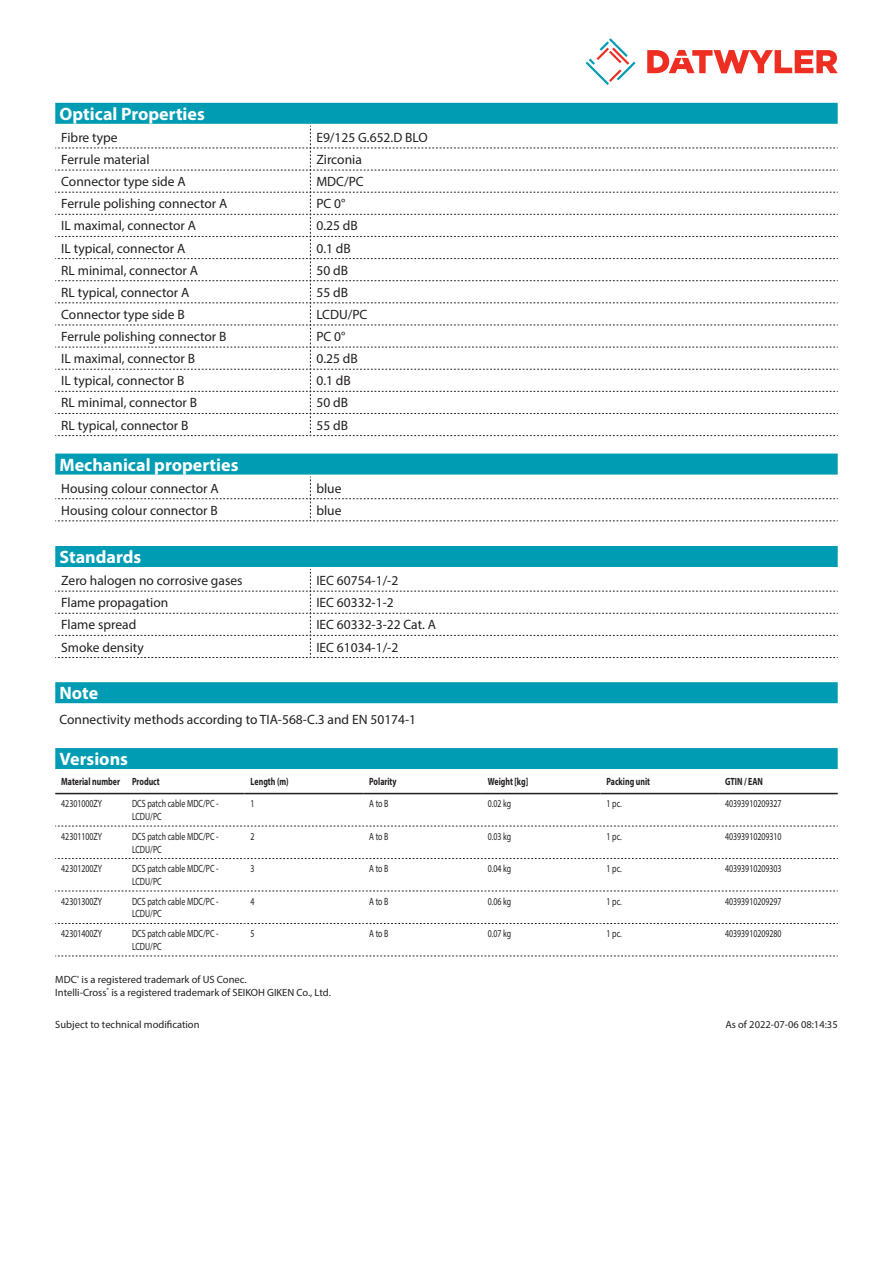
<style>
.page{position:relative;width:893px;height:1263px;background:#fff}
.page>*{position:absolute;margin:0;border:0;box-sizing:border-box;transform-origin:0 0}
.Standard_Head_Proper{font:700 18px "Myriad Pro";color:#fff}
.myriad_light_propert{font:13.5px "Myriad Pro";color:#231f20}
.Standard_text{font:13.5px "Myriad Pro";color:#231f20}
.myriadlight{font:10.5px/12.6px "Myriad Pro";color:#231f20;scale:.75 1}
.imagetext{font:10.5px "Myriad Pro";color:#231f20}
.myriadbold{font:700 10.5px "Myriad Pro";color:#231f20;scale:.75 1}
.Footnote{font:10.5px "Myriad Pro";color:#231f20}
</style>
<div class="page">
<svg style="left:586px;top:38px;width:49px;height:47px"></svg>
<svg style="left:647px;top:50px;width:191px;height:23px"></svg>
<div style="left:55px;top:546px;width:783px;height:21px;background:#009cb3"></div>
<svg style="left:55px;top:569px;width:783px;height:89px"></svg>
<div style="left:55px;top:682px;width:783px;height:21px;background:#009cb3"></div>
<div style="left:55px;top:748px;width:783px;height:21px;background:#009cb3"></div>
<hr style="left:55px;top:793px;width:71px;height:1px;background:#231f20">
<hr style="left:126px;top:793px;width:119px;height:1px;background:#231f20">
<hr style="left:245px;top:793px;width:118px;height:1px;background:#231f20">
<hr style="left:363px;top:793px;width:119px;height:1px;background:#231f20">
<hr style="left:482px;top:793px;width:118px;height:1px;background:#231f20">
<hr style="left:600px;top:793px;width:119px;height:1px;background:#231f20">
<hr style="left:719px;top:793px;width:119px;height:1px;background:#231f20">
<svg style="left:55px;top:826px;width:783px;height:1px"></svg>
<svg style="left:55px;top:858px;width:783px;height:1px"></svg>
<svg style="left:55px;top:891px;width:783px;height:1px"></svg>
<svg style="left:55px;top:923px;width:783px;height:1px"></svg>
<svg style="left:55px;top:956px;width:783px;height:1px"></svg>
<div style="left:55px;top:103px;width:783px;height:21px;background:#009cb3"></div>
<svg style="left:55px;top:126px;width:783px;height:310px"></svg>
<div style="left:55px;top:454px;width:783px;height:21px;background:#009cb3"></div>
<svg style="left:55px;top:477px;width:783px;height:45px"></svg>
<p class="Standard_Head_Proper" style="left:60px;top:102px;width:147px">Optical Properties</p>
<p class="myriad_light_propert" style="left:61px;top:129px;width:58px">Fibre type</p>
<p class="myriad_light_propert" style="left:316px;top:129px;width:113px">E9/125 G.652.D BLO</p>
<p class="myriad_light_propert" style="left:61px;top:151px;width:90px">Ferrule material</p>
<p class="myriad_light_propert" style="left:316px;top:151px;width:47px">Zirconia</p>
<p class="myriad_light_propert" style="left:61px;top:173px;width:126px">Connector type side A</p>
<p class="myriad_light_propert" style="left:316px;top:173px;width:49px">MDC/PC</p>
<p class="myriad_light_propert" style="left:61px;top:195px;width:168px">Ferrule polishing connector A</p>
<p class="myriad_light_propert" style="left:316px;top:195px;width:31px">PC 0°</p>
<p class="myriad_light_propert" style="left:61px;top:218px;width:136px">IL maximal, connector A</p>
<p class="myriad_light_propert" style="left:316px;top:218px;width:43px">0.25 dB</p>
<p class="myriad_light_propert" style="left:61px;top:240px;width:126px">IL typical, connector A</p>
<p class="myriad_light_propert" style="left:316px;top:240px;width:36px">0.1 dB</p>
<p class="myriad_light_propert" style="left:61px;top:262px;width:138px">RL minimal, connector A</p>
<p class="myriad_light_propert" style="left:316px;top:262px;width:33px">50 dB</p>
<p class="myriad_light_propert" style="left:61px;top:284px;width:130px">RL typical, connector A</p>
<p class="myriad_light_propert" style="left:316px;top:284px;width:33px">55 dB</p>
<p class="myriad_light_propert" style="left:61px;top:306px;width:125px">Connector type side B</p>
<p class="myriad_light_propert" style="left:316px;top:306px;width:53px">LCDU/PC</p>
<p class="myriad_light_propert" style="left:61px;top:328px;width:167px">Ferrule polishing connector B</p>
<p class="myriad_light_propert" style="left:316px;top:328px;width:31px">PC 0°</p>
<p class="myriad_light_propert" style="left:61px;top:350px;width:135px">IL maximal, connector B</p>
<p class="myriad_light_propert" style="left:316px;top:350px;width:43px">0.25 dB</p>
<p class="myriad_light_propert" style="left:61px;top:372px;width:125px">IL typical, connector B</p>
<p class="myriad_light_propert" style="left:316px;top:372px;width:36px">0.1 dB</p>
<p class="myriad_light_propert" style="left:61px;top:395px;width:137px">RL minimal, connector B</p>
<p class="myriad_light_propert" style="left:316px;top:395px;width:33px">50 dB</p>
<p class="myriad_light_propert" style="left:61px;top:417px;width:129px">RL typical, connector B</p>
<p class="myriad_light_propert" style="left:316px;top:417px;width:33px">55 dB</p>
<p class="Standard_Head_Proper" style="left:60px;top:453px;width:180px">Mechanical properties</p>
<p class="myriad_light_propert" style="left:61px;top:480px;width:159px">Housing colour connector A</p>
<p class="myriad_light_propert" style="left:316px;top:480px;width:27px">blue</p>
<p class="myriad_light_propert" style="left:61px;top:502px;width:158px">Housing colour connector B</p>
<p class="myriad_light_propert" style="left:316px;top:502px;width:27px">blue</p>
<p class="Standard_Head_Proper" style="left:60px;top:545px;width:83px">Standards</p>
<p class="myriad_light_propert" style="left:61px;top:572px;width:183px">Zero halogen no corrosive gases</p>
<p class="myriad_light_propert" style="left:316px;top:572px;width:83px">IEC 60754-1/-2</p>
<p class="myriad_light_propert" style="left:61px;top:594px;width:109px">Flame propagation</p>
<p class="myriad_light_propert" style="left:316px;top:594px;width:79px">IEC 60332-1-2</p>
<p class="myriad_light_propert" style="left:61px;top:616px;width:77px">Flame spread</p>
<p class="myriad_light_propert" style="left:316px;top:616px;width:121px">IEC 60332-3-22 Cat. A</p>
<p class="myriad_light_propert" style="left:61px;top:639px;width:84px">Smoke density</p>
<p class="myriad_light_propert" style="left:316px;top:639px;width:83px">IEC 61034-1/-2</p>
<p class="Standard_Head_Proper" style="left:60px;top:681px;width:40px">Note</p>
<p class="Standard_text" style="left:60px;top:711px;width:358px">Connectivity methods according to TIA-568-C.3 and EN 50174-1</p>
<p class="Standard_Head_Proper" style="left:60px;top:747px;width:70px">Versions</p>
<p class="myriadbold" style="left:61px;top:774px;width:80px">Material number</p>
<p class="myriadbold" style="left:132px;top:774px;width:39px">Product</p>
<p class="myriadbold" style="left:251px;top:774px;width:52px">Length (m)</p>
<p class="myriadbold" style="left:369px;top:774px;width:38px">Polarity</p>
<p class="myriadbold" style="left:488px;top:774px;width:55px">Weight [kg]</p>
<p class="myriadbold" style="left:606px;top:774px;width:60px">Packing unit</p>
<p class="myriadbold" style="left:725px;top:774px;width:52px">GTIN / EAN</p>
<p class="myriadlight" style="left:61px;top:797px;width:56px">42301000ZY</p>
<p class="myriadlight" style="left:132px;top:797px;width:117px">DCS patch cable MDC/PC -<br>LCDU/PC</p>
<p class="myriadlight" style="left:251px;top:797px;width:7px">1</p>
<p class="myriadlight" style="left:369px;top:797px;width:27px">A to B</p>
<p class="myriadlight" style="left:488px;top:797px;width:33px">0.02 kg</p>
<p class="myriadlight" style="left:606px;top:797px;width:22px">1 pc.</p>
<p class="myriadlight" style="left:725px;top:797px;width:77px">40393910209327</p>
<p class="myriadlight" style="left:61px;top:830px;width:56px">42301100ZY</p>
<p class="myriadlight" style="left:132px;top:830px;width:117px">DCS patch cable MDC/PC -<br>LCDU/PC</p>
<p class="myriadlight" style="left:251px;top:830px;width:7px">2</p>
<p class="myriadlight" style="left:369px;top:830px;width:27px">A to B</p>
<p class="myriadlight" style="left:488px;top:830px;width:33px">0.03 kg</p>
<p class="myriadlight" style="left:606px;top:830px;width:22px">1 pc.</p>
<p class="myriadlight" style="left:725px;top:830px;width:77px">40393910209310</p>
<p class="myriadlight" style="left:61px;top:862px;width:56px">42301200ZY</p>
<p class="myriadlight" style="left:132px;top:862px;width:117px">DCS patch cable MDC/PC -<br>LCDU/PC</p>
<p class="myriadlight" style="left:251px;top:862px;width:7px">3</p>
<p class="myriadlight" style="left:369px;top:862px;width:27px">A to B</p>
<p class="myriadlight" style="left:488px;top:862px;width:33px">0.04 kg</p>
<p class="myriadlight" style="left:606px;top:862px;width:22px">1 pc.</p>
<p class="myriadlight" style="left:725px;top:862px;width:77px">40393910209303</p>
<p class="myriadlight" style="left:61px;top:895px;width:56px">42301300ZY</p>
<p class="myriadlight" style="left:132px;top:895px;width:117px">DCS patch cable MDC/PC -<br>LCDU/PC</p>
<p class="myriadlight" style="left:251px;top:895px;width:7px">4</p>
<p class="myriadlight" style="left:369px;top:895px;width:27px">A to B</p>
<p class="myriadlight" style="left:488px;top:895px;width:33px">0.06 kg</p>
<p class="myriadlight" style="left:606px;top:895px;width:22px">1 pc.</p>
<p class="myriadlight" style="left:725px;top:895px;width:77px">40393910209297</p>
<p class="myriadlight" style="left:61px;top:927px;width:56px">42301400ZY</p>
<p class="myriadlight" style="left:132px;top:927px;width:117px">DCS patch cable MDC/PC -<br>LCDU/PC</p>
<p class="myriadlight" style="left:251px;top:927px;width:7px">5</p>
<p class="myriadlight" style="left:369px;top:927px;width:27px">A to B</p>
<p class="myriadlight" style="left:488px;top:927px;width:33px">0.07 kg</p>
<p class="myriadlight" style="left:606px;top:927px;width:22px">1 pc.</p>
<p class="myriadlight" style="left:725px;top:927px;width:77px">40393910209280</p>
<p class="imagetext" style="left:55px;top:973px;width:193px">MDC<sup>®</sup> is a registered trademark of US Conec.</p>
<p class="imagetext" style="left:55px;top:986px;width:277px">Intelli-Cross<sup>®</sup> is a registered trademark of SEIKOH GIKEN Co., Ltd.</p>
<p class="Footnote" style="left:55px;top:1017px;width:146px">Subject to technical modification</p>
<p class="Footnote" style="left:725px;top:1017px;width:114px">As of 2022-07-06 08:14:35</p>
</div>
